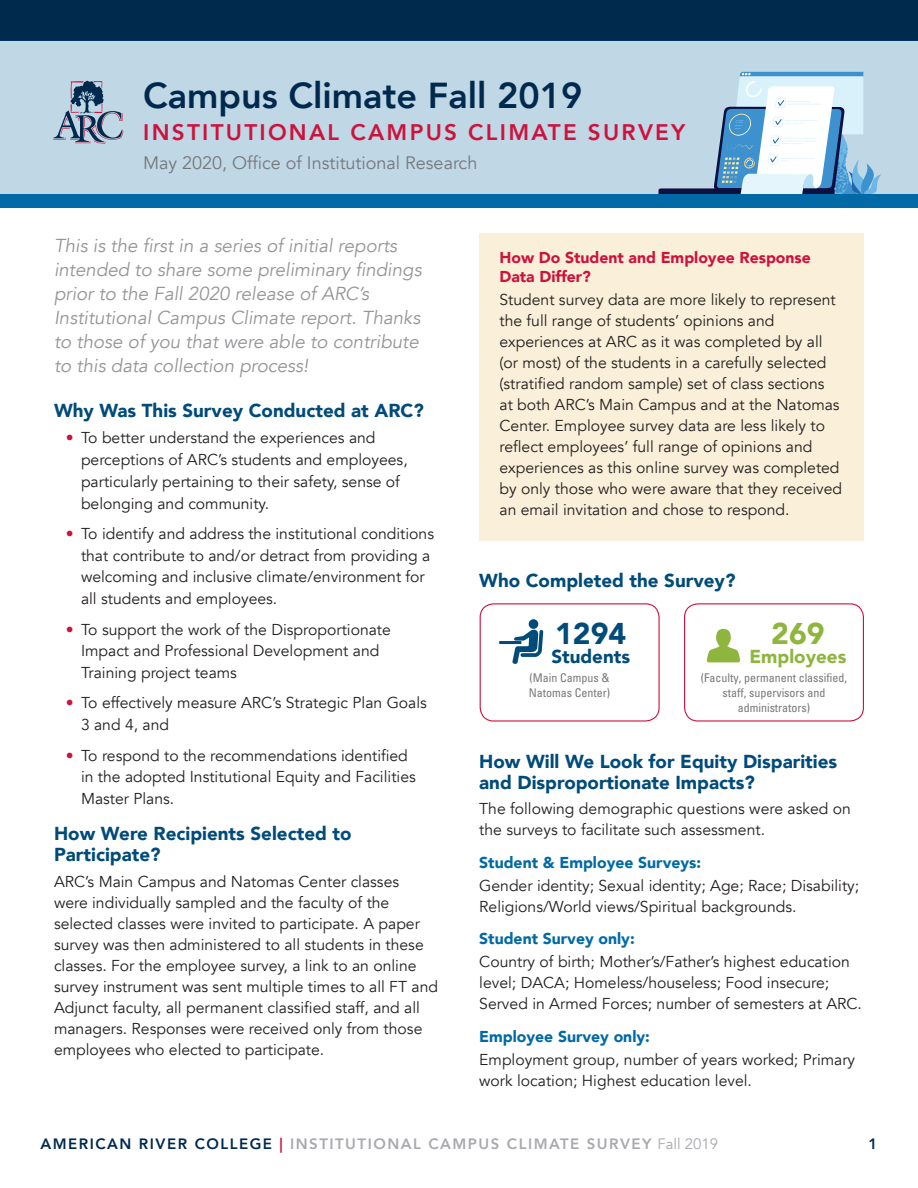
<style>
.page{position:relative;width:918px;height:1188px;background:#fff}
.page>*{position:absolute;margin:0;border:0;box-sizing:border-box;transform-origin:0 0}
.t1{font:800 36px "Avenir";color:#00294e}
.t2{font:900 30px "Avenir";color:#004b7a}
.t3{font:900 30px "Avenir";color:#8eb63e}
.t4{font:800 22.5px "Avenir";letter-spacing:.1em;color:#cd123d}
.tag{font:italic 18.75px/24px "Avenir";color:#939598}
.t5{font:900 18.75px/21px "Avenir";color:#004b7a}
.t6{font:900 18.75px "Avenir";color:#8eb63e}
.t7{font:18px "Avenir";color:#76787b}
.Body{font:15.75px/21px "Avenir";color:#231f20}
.t8{font:900 15.75px "Avenir";color:#0169a5}
.t9{font:900 15.75px/19.5px "Avenir";color:#cd123d}
.t10{font:800 15px "Avenir";letter-spacing:.1em;color:#a8a9ad}
.t11{font:800 15px "Avenir";color:#00294e}
.Body-2{font:condensed 12px/15px "Univers";color:#76787b}
.s1{color:#cd123d}
.s2{color:#00294e}
.s3{font-weight:400}
</style>
<div class="page">
<div style="left:0;top:0;width:918px;height:40px;background:#00294e"></div>
<div style="left:0;top:40px;width:918px;height:154px;background:#c0d7e5"></div>
<svg style="left:659px;top:72px;width:223px;height:122px"></svg>
<hr style="left:783px;top:138px;width:33px;height:1px;background:#e5f5fc">
<div style="left:0;top:194px;width:918px;height:14px;background:#0169a5"></div>
<div style="left:479px;top:234px;width:385px;height:307px;background:#faf0d9"></div>
<svg style="left:499px;top:619px;width:44px;height:45px"></svg>
<svg style="left:707px;top:629px;width:33px;height:33px"></svg>
<div style="left:480px;top:603px;width:180px;height:119px;border:1px solid #cd123d;border-radius:14px"></div>
<div style="left:684px;top:603px;width:180px;height:119px;border:1px solid #cd123d;border-radius:14px"></div>
<svg style="left:53px;top:81px;width:70px;height:63px"></svg>
<p class="t1" style="left:143px;top:68px;width:441px">Campus Climate Fall 2019</p>
<p class="t4" style="left:143px;top:115px;width:544px">INSTITUTIONAL CAMPUS CLIMATE SURVEY</p>
<p class="t7" style="left:143px;top:152px;width:336px">May 2020, Office of Institutional Research</p>
<p class="tag" style="left:54px;top:234px;width:369px">This is the first in a series of initial reports intended to share some preliminary findings prior to the Fall 2020 release of ARC’s Institutional Campus Climate report. Thanks to those of you that were able to contribute to this data collection process!</p>
<h2 class="t5" style="left:54px;top:400px;width:371px">Why Was This Survey Conducted at ARC?</h2>
<p class="Body" style="left:81px;top:427px;width:328px;line-height:21.8px;text-indent:-15px"><span class="s1">•</span> To better understand the experiences and perceptions of ARC’s students and employees, particularly pertaining to their safety, sense of belonging and community.</p>
<p class="Body" style="left:81px;top:523px;width:355px;line-height:21.8px;text-indent:-15px"><span class="s1">•</span> To identify and address the institutional conditions that contribute to and/or detract from providing a welcoming and inclusive climate/environment for all students and employees.</p>
<p class="Body" style="left:81px;top:619px;width:311px;line-height:21.8px;text-indent:-15px"><span class="s1">•</span> To support the work of the Disproportionate<br>Impact and Professional Development and<br>Training project teams</p>
<p class="Body" style="left:81px;top:692px;width:347px;line-height:21.8px;text-indent:-15px"><span class="s1">•</span> To effectively measure ARC’s Strategic Plan Goals<br>3 and 4, and</p>
<p class="Body" style="left:81px;top:745px;width:336px;line-height:21.8px;text-indent:-15px"><span class="s1">•</span> To respond to the recommendations identified in the adopted Institutional Equity and Facilities<br>Master Plans.</p>
<h2 class="t5" style="left:54px;top:823px;width:299px">How Were Recipients Selected to<br>Participate?</h2>
<p class="Body" style="left:54px;top:871px;width:386px">ARC’s Main Campus and Natomas Center classes<br>were individually sampled and the faculty of the selected classes were invited to participate. A paper survey was then administered to all students in these classes. For the employee survey, a link to an online survey instrument was sent multiple times to all FT and Adjunct faculty, all permanent classified staff, and all managers. Responses were received only from those employees who elected to participate.</p>
<h3 class="t9" style="left:500px;top:247px;width:313px">How Do Student and Employee Response<br>Data Differ?</h3>
<p class="Body" style="left:500px;top:290px;width:344px">Student survey data are more likely to represent the full range of students’ opinions and experiences at ARC as it was completed by all (or most) of the students in a carefully selected (stratified random sample) set of class sections<br>at both ARC’s Main Campus and at the Natomas Center. Employee survey data are less likely to reflect employees’ full range of opinions and experiences as this online survey was completed by only those who were aware that they received an email invitation and chose to respond.</p>
<h2 class="t5" style="left:479px;top:569px;width:258px">Who Completed the Survey?</h2>
<h2 class="t2" style="left:555px;top:607px;width:73px">1294</h2>
<h2 class="t5" style="left:551px;top:646px;width:80px">Students</h2>
<h2 class="t3" style="left:771px;top:607px;width:55px">269</h2>
<h2 class="t6" style="left:749px;top:640px;width:98px">Employees</h2>
<p class="Body-2" style="left:529px;top:670px;width:83px">(Main Campus &amp;<br>Natomas Center)</p>
<p class="Body-2" style="left:701px;top:670px;width:148px;text-align:center">(Faculty, permanent classified, staff, supervisors and administrators)</p>
<h2 class="t5" style="left:479px;top:750px;width:359px">How Will We Look for Equity Disparities and Disproportionate Impacts?</h2>
<p class="Body" style="left:479px;top:799px;width:373px">The following demographic questions were asked on the surveys to facilitate such assessment.</p>
<h3 class="t8" style="left:479px;top:849px;width:223px">Student &amp; Employee Surveys:</h3>
<p class="Body" style="left:479px;top:875px;width:382px">Gender identity; Sexual identity; Age; Race; Disability;<br>Religions/World views/Spiritual backgrounds.</p>
<h3 class="t8" style="left:479px;top:925px;width:157px">Student Survey only:</h3>
<p class="Body" style="left:479px;top:952px;width:384px">Country of birth; Mother’s/Father’s highest education level; DACA; Homeless/houseless; Food insecure;<br>Served in Armed Forces; number of semesters at ARC.</p>
<h3 class="t8" style="left:479px;top:1023px;width:172px">Employee Survey only:</h3>
<p class="Body" style="left:479px;top:1049px;width:377px">Employment group, number of years worked; Primary work location; Highest education level.</p>
<p class="t10" style="left:40px;top:1132px;width:679px"><span class="s2">AMERICAN RIVER COLLEGE</span> <span class="s1">|</span> INSTITUTIONAL CAMPUS CLIMATE SURVEY <span class="s3">Fall 2019</span></p>
<p class="t11" style="left:869px;top:1132px;width:10px">1</p>
</div>
